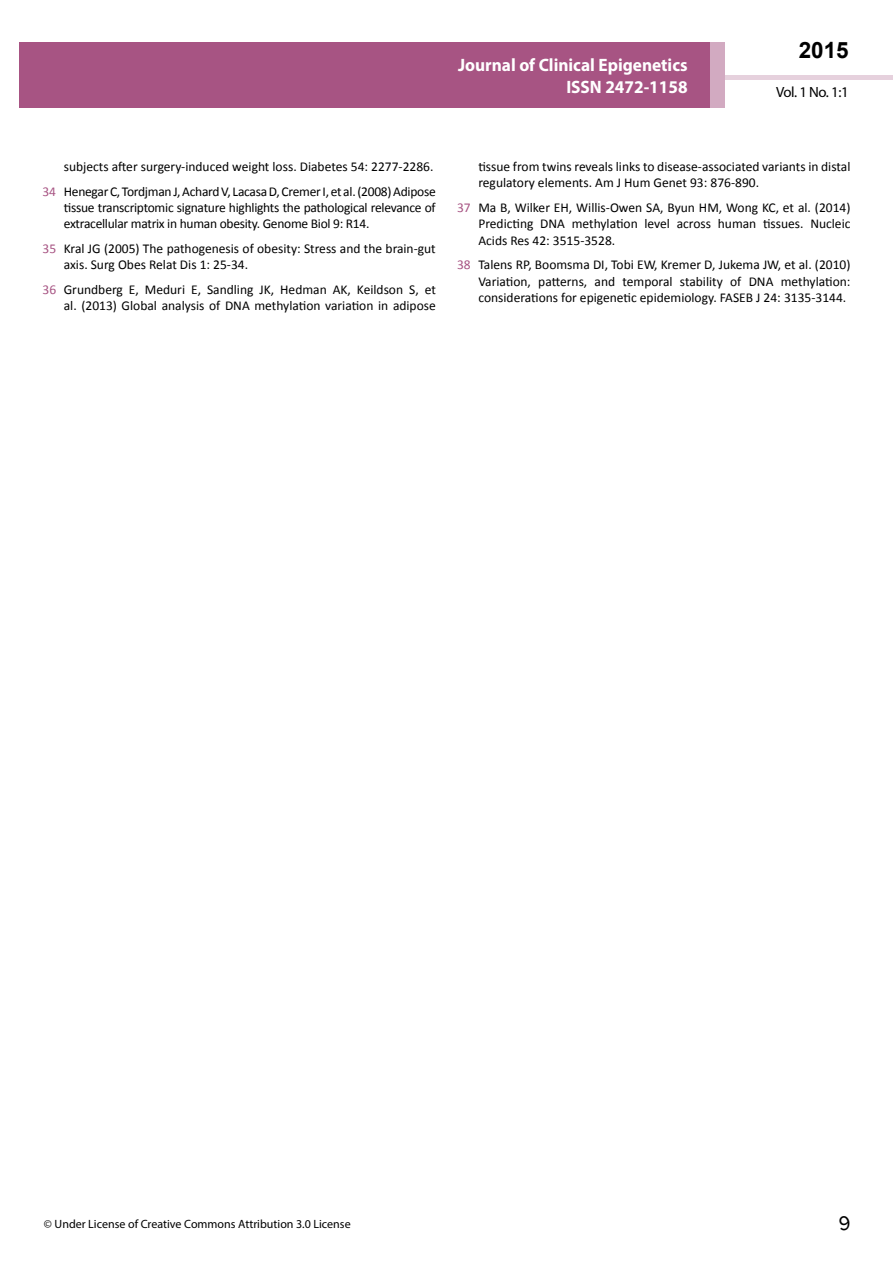
<style>
.page{position:relative;width:893px;height:1263px;background:#fff}
.page>*{position:absolute;margin:0;border:0;box-sizing:border-box;transform-origin:0 0}
.t1{font:25.5px "Tunga";color:#000}
.t2{font:700 22.5px "Arial";color:#000}
.t3{font:700 18px/21.6px "Myriad Pro";color:#fff;text-align:right;scale:.96 1}
.t4{font:14.85px "Myriad Pro";color:#000}
.t5{font:13.5px/16.2px "Calibri";color:#000;text-align:right}
.t6{font:13.5px/16.2px "Calibri";letter-spacing:-.02em;color:#000}
.t7{font:12px "Myriad Pro";color:#000}
.s1{color:#a75483}
</style>
<div class="page">
<hr style="left:725px;top:75px;width:168px;height:4px;background:#e6d1dd">
<div style="left:709px;top:42px;width:16px;height:66px;background:#d2aac1"></div>
<div style="left:19px;top:42px;width:690px;height:66px;background:#a75483"></div>
<h3 class="t3" style="left:458px;top:54px;width:241px">Journal of Clinical Epigenetics<br>ISSN 2472-1158</h3>
<h2 class="t2" style="left:799px;top:35px;width:52px">2015</h2>
<p class="t4" style="left:776px;top:83px;width:74px">Vol. 1 No. 1:1</p>
<p class="t5" style="left:43px;top:154px;width:395px;line-height:24.8px">subjects after surgery-induced weight loss. Diabetes 54: 2277-2286.<br><span class="s1">34</span> Henegar C, Tordjman J, Achard V, Lacasa D, Cremer I, et al. (2008) Adipose</p>
<p class="t6" style="left:64px;top:200px;width:373px">tissue transcriptomic signature highlights the pathological relevance of extracellular matrix in human obesity. Genome Biol 9: R14.</p>
<p class="t5" style="left:64px;top:241px;width:374px;text-align:left;text-indent:-21px"><span class="s1">35</span> Kral JG (2005) The pathogenesis of obesity: Stress and the brain-gut axis. Surg Obes Relat Dis 1: 25-34.</p>
<p class="t5" style="left:43px;top:281px;width:395px"><span class="s1">36</span> Grundberg E, Meduri E, Sandling JK, Hedman AK, Keildson S, et al. (2013) Global analysis of DNA methylation variation in adipose</p>
<p class="t5" style="left:478px;top:159px;width:374px;text-align:left">tissue from twins reveals links to disease-associated variants in distal regulatory elements. Am J Hum Genet 93: 876-890.</p>
<p class="t5" style="left:478px;top:200px;width:374px;text-align:justify;text-indent:-21px"><span class="s1">37</span> Ma B, Wilker EH, Willis-Owen SA, Byun HM, Wong KC, et al. (2014)<br>Predicting DNA methylation level across human tissues. Nucleic Acids Res 42: 3515-3528.</p>
<p class="t5" style="left:478px;top:257px;width:374px;text-align:justify;text-indent:-21px"><span class="s1">38</span> Talens RP, Boomsma DI, Tobi EW, Kremer D, Jukema JW, et al. (2010)<br>Variation, patterns, and temporal stability of DNA methylation: considerations for epigenetic epidemiology. FASEB J 24: 3135-3144.</p>
<p class="t7" style="left:44px;top:1217px;width:308px">© Under License of Creative Commons Attribution 3.0 License</p>
<h1 class="t1" style="left:838px;top:1206px;width:14px">9</h1>
</div>
